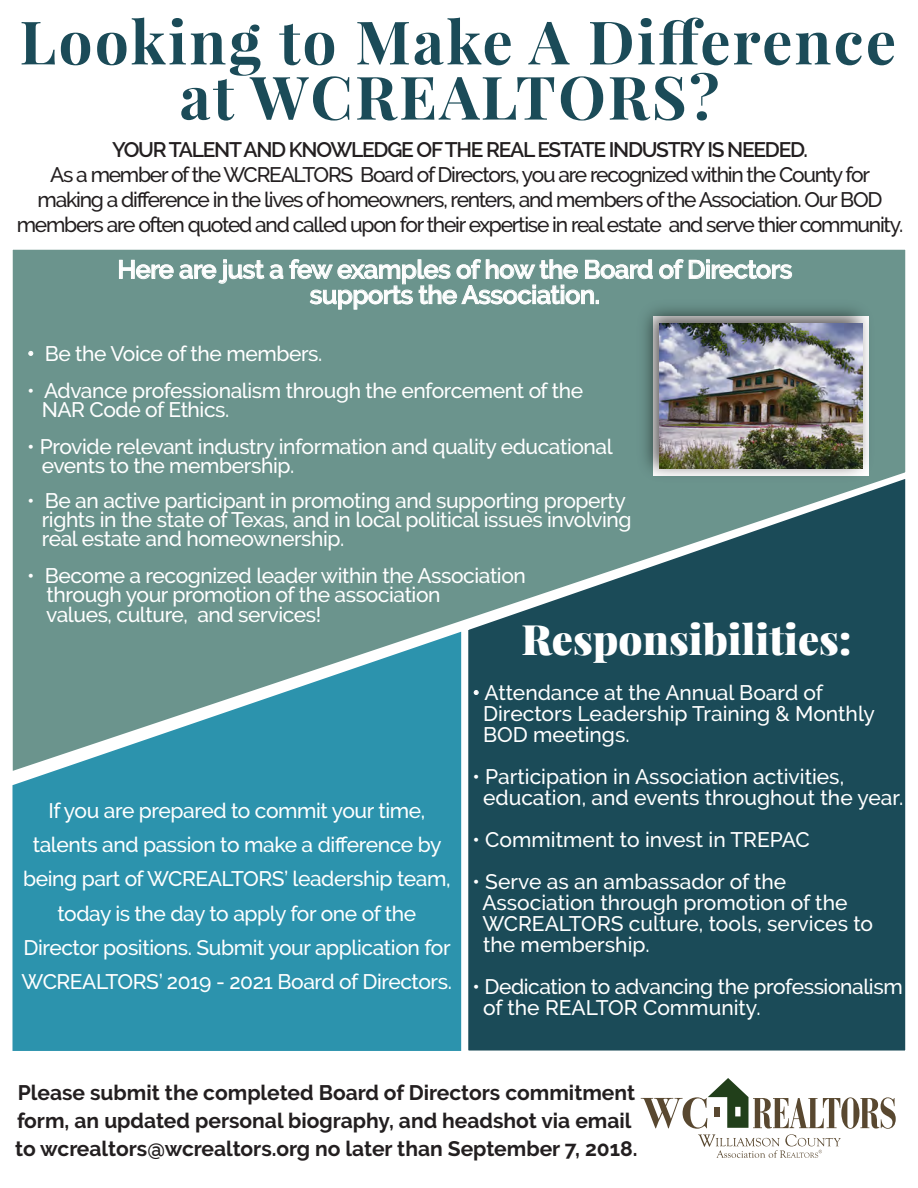
<style>
.page{position:relative;width:918px;height:1188px;background:#fff}
.page>*{position:absolute;margin:0;border:0;box-sizing:border-box;transform-origin:0 0}
.t1{font:700 60px/55.2px "Playfair Display";letter-spacing:.04em;color:#1b4b58;text-align:center}
.t2{font:900 42px "Playfair Display";color:#fff}
.t3{font:600 25.5px/25.2px "Raleway";letter-spacing:-.02em;color:#fff;text-align:center}
.t4{font:500 21px/19.2px "Raleway";letter-spacing:-.02em;color:#fff}
.t5{font:500 21px/21px "Raleway";color:#fff}
.t6{font:500 21px/25.2px "Raleway";letter-spacing:-.06em;color:#231f20;text-align:center}
.t7{font:700 21px/28.2px "Raleway";color:#231f20}
.t8{font:600 21px "Raleway";letter-spacing:-.06em;color:#231f20}
</style>
<div class="page">
<div style="left:12px;top:249px;width:894px;height:383px;background:#6b948d"></div>
<svg style="left:461px;top:470px;width:445px;height:581px;background:#2b5963"></svg>
<svg style="left:641px;top:1078px;width:255px;height:80px"></svg>
<svg style="left:473px;top:690px;width:6px;height:5px"></svg>
<svg style="left:12px;top:632px;width:449px;height:419px;background:#3b96aa"></svg>
<svg style="left:28px;top:350px;width:6px;height:6px"></svg>
<img style="left:632px;top:294px;width:248px;height:193px">
<img style="left:660px;top:323px;width:202px;height:146px">
<svg style="left:119px;top:259px;width:145px;height:27px;background:#88a9a3"></svg>
<svg style="left:270px;top:264px;width:13px;height:22px"></svg>
<svg style="left:659px;top:259px;width:133px;height:20px;background:#92b0ab"></svg>
<svg style="left:289px;top:259px;width:364px;height:53px;background:#86a7a2"></svg>
<h1 class="t1" style="left:20px;top:14px;width:878px">Looking to Make A Difference at WCREALTORS?</h1>
<p class="t8" style="left:112px;top:137px;width:697px">YOUR TALENT AND KNOWLEDGE OF THE REAL ESTATE INDUSTRY IS NEEDED.</p>
<p class="t6" style="left:17px;top:162px;width:888px">As a member of the WCREALTORS Board of Directors, you are recognized within the County for making a difference in the lives of homeowners, renters, and members of the Association. Our BOD members are often quoted and called upon for their expertise in real estate and serve thier community.</p>
<p class="t3" style="left:117px;top:257px;width:677px">Here are just a few examples of how the Board of Directors supports the Association.</p>
<p class="t4" style="left:27px;top:344px;width:297px">• Be the Voice of the members.</p>
<p class="t4" style="left:42px;top:381px;width:543px;text-indent:-15px">• Advance professionalism through the enforcement of the<br>NAR Code of Ethics.</p>
<p class="t4" style="left:42px;top:437px;width:573px;text-indent:-15px">• Provide relevant industry information and quality educational events to the membership.</p>
<p class="t4" style="left:42px;top:491px;width:591px;text-indent:-15px">• Be an active participant in promoting and supporting property rights in the state of Texas, and in local political issues involving real estate and homeownership.</p>
<p class="t4" style="left:46px;top:566px;width:481px;text-indent:-19px">• Become a recognized leader within the Association through your promotion of the association<br>values, culture, and services!</p>
<h2 class="t2" style="left:522px;top:612px;width:332px">Responsibilities:</h2>
<p class="t5" style="left:483px;top:682px;width:393px;text-indent:-11px">• Attendance at the Annual Board of<br>Directors Leadership Training &amp; Monthly<br>BOD meetings.</p>
<p class="t5" style="left:483px;top:766px;width:422px;text-indent:-11px">• Participation in Association activities, education, and events throughout the year.</p>
<p class="t5" style="left:472px;top:829px;width:339px">• Commitment to invest in TREPAC</p>
<p class="t5" style="left:482px;top:871px;width:392px;text-indent:-10px">• Serve as an ambassador of the<br>Association through promotion of the<br>WCREALTORS culture, tools, services to the membership.</p>
<p class="t4" style="left:483px;top:976px;width:421px;line-height:21px;text-indent:-11px">• Dedication to advancing the professionalism of the REALTOR Community.</p>
<p class="t4" style="left:22px;top:794px;width:432px;line-height:34.2px;text-align:center">If you are prepared to commit your time, talents and passion to make a difference by being part of WCREALTORS’ leadership team, today is the day to apply for one of the Director positions. Submit your application for WCREALTORS’ 2019 - 2021 Board of Directors.</p>
<p class="t7" style="left:15px;top:1078px;width:624px">Please submit the completed Board of Directors commitment form, an updated personal biography, and headshot via email to wcrealtors@wcrealtors.org no later than September 7, 2018.</p>
</div>
